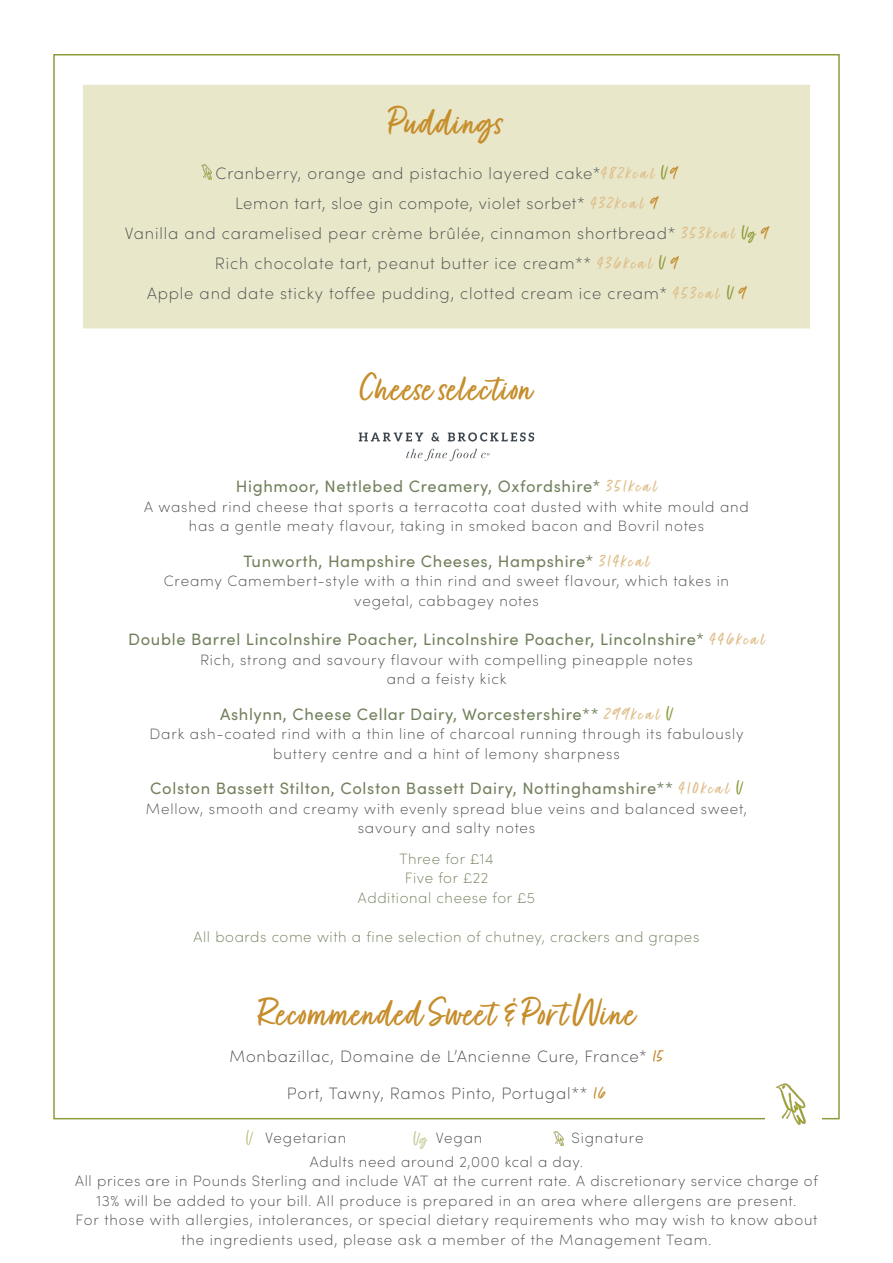
<style>
.page{position:relative;width:893px;height:1263px;background:#fff}
.page>*{position:absolute;margin:0;border:0;box-sizing:border-box;transform-origin:0 0}
.PCB_HEADING{font:45px "Fave Script Pro";letter-spacing:.025em;color:#c68d2b}
.PCB_ALC_DISH_TITLE{font:200 16.5px/30px "Sofia Pro";letter-spacing:.05em;color:#4b4c4d;text-align:center}
.PCB_ALC_DISH_TITLE-2{font:16.5px "Sofia Pro";letter-spacing:.04em;color:#72815d}
.PCB_ALC_DISH_TITLE-3{font:200 15px/19.5px "Sofia Pro";letter-spacing:.055em;color:#4b4c4d;text-align:center}
.PCB_DISCLAIMER{font:200 15px/19.5px "Sofia Pro";letter-spacing:.05em;color:#4b4c4d;text-align:center}
.PCB_ALC_DISH_TITLE-4{font:200 15px/19.5px "Sofia Pro";letter-spacing:.04em;color:#72815d;text-align:center}
.s1{font-family:"Fave Script Pro";font-weight:400;font-size:21px;color:#dfbe89}
.s2{font-family:"Fave Script Pro";font-weight:400;font-size:21px;color:#909b39}
.s3{font-family:"Fave Script Pro";font-weight:400;font-size:21px;color:#c48b2c}
.s4{font-family:"Fave Script Pro";font-size:21px;color:#dfbe89}
.s5{font-family:"Fave Script Pro";font-size:21px;color:#909b39}
</style>
<div class="page">
<div style="left:83px;top:85px;width:727px;height:243px;background:#e8e7ca"></div>
<img style="left:358px;top:432px;width:177px;height:30px">
<img style="left:775px;top:1083px;width:31px;height:42px">
<svg style="left:246px;top:1130px;width:7px;height:15px"></svg>
<img style="left:553px;top:1131px;width:11px;height:15px">
<img style="left:201px;top:164px;width:11px;height:16px">
<p class="PCB_HEADING" style="left:389px;top:98px;width:116px">Puddings</p>
<p class="PCB_ALC_DISH_TITLE" style="left:125px;top:157px;width:645px">Cranberry, orange and pistachio layered cake*<span class="s1">482kcal</span> <span class="s2">V</span> <span class="s3">9<br></span>Lemon tart, sloe gin compote, violet sorbet* <span class="s1">432kcal</span> <span class="s3">9<br></span>Vanilla and caramelised pear crème brûlée, cinnamon shortbread* <span class="s1">353kcal</span> <span class="s2">Vg</span> <span class="s3">9<br></span>Rich chocolate tart, peanut butter ice cream** <span class="s1">436kcal</span> <span class="s2">V</span> <span class="s3">9<br></span>Apple and date sticky toffee pudding, clotted cream ice cream* <span class="s1">453cal</span> <span class="s2">V</span> <span class="s3">9</span></p>
<p class="PCB_HEADING" style="left:360px;top:363px;width:175px">Cheese selection</p>
<p class="PCB_ALC_DISH_TITLE-2" style="left:236px;top:474px;width:423px">Highmoor, Nettlebed Creamery, Oxfordshire* <span class="s4">351kcal</span></p>
<p class="PCB_ALC_DISH_TITLE-3" style="left:144px;top:496px;width:606px">A washed rind cheese that sports a terracotta coat dusted with white mould and has a gentle meaty flavour, taking in smoked bacon and Bovril notes</p>
<p class="PCB_ALC_DISH_TITLE-2" style="left:243px;top:549px;width:408px">Tunworth, Hampshire Cheeses, Hampshire* <span class="s4">314kcal</span></p>
<p class="PCB_ALC_DISH_TITLE-3" style="left:164px;top:570px;width:567px">Creamy Camembert-style with a thin rind and sweet flavour, which takes in vegetal, cabbagey notes</p>
<p class="PCB_ALC_DISH_TITLE-2" style="left:128px;top:627px;width:638px">Double Barrel Lincolnshire Poacher, Lincolnshire Poacher, Lincolnshire* <span class="s4">446kcal</span></p>
<p class="PCB_ALC_DISH_TITLE-3" style="left:200px;top:649px;width:494px">Rich, strong and savoury flavour with compelling pineapple notes and a feisty kick</p>
<p class="PCB_ALC_DISH_TITLE-2" style="left:220px;top:702px;width:454px">Ashlynn, Cheese Cellar Dairy, Worcestershire** <span class="s4">299kcal</span> <span class="s5">V</span></p>
<p class="PCB_ALC_DISH_TITLE-3" style="left:149px;top:723px;width:595px">Dark ash-coated rind with a thin line of charcoal running through its fabulously buttery centre and a hint of lemony sharpness</p>
<p class="PCB_ALC_DISH_TITLE-2" style="left:150px;top:776px;width:594px">Colston Bassett Stilton, Colston Bassett Dairy, Nottinghamshire** <span class="s4">410kcal</span> <span class="s5">V</span></p>
<p class="PCB_ALC_DISH_TITLE-3" style="left:146px;top:798px;width:603px">Mellow, smooth and creamy with evenly spread blue veins and balanced sweet, savoury and salty notes</p>
<p class="PCB_ALC_DISH_TITLE-4" style="left:358px;top:848px;width:179px">Three for £14<br>Five for £22<br>Additional cheese for £5</p>
<p class="PCB_ALC_DISH_TITLE-4" style="left:194px;top:926px;width:507px">All boards come with a fine selection of chutney, crackers and grapes</p>
<p class="PCB_HEADING" style="left:257px;top:988px;width:380px">Recommended Sweet &amp; Port Wine</p>
<p class="PCB_ALC_DISH_TITLE" style="left:229px;top:1040px;width:436px">Monbazillac, Domaine de L’Ancienne Cure, France* <span class="s3">15</span></p>
<p class="PCB_ALC_DISH_TITLE" style="left:287px;top:1078px;width:321px">Port, Tawny, Ramos Pinto, Portugal** <span class="s3">16</span></p>
<p class="PCB_DISCLAIMER" style="left:265px;top:1127px;width:82px">Vegetarian</p>
<p class="PCB_DISCLAIMER" style="left:414px;top:1127px;width:70px"><span class="s2">Vg</span> Vegan</p>
<p class="PCB_DISCLAIMER" style="left:572px;top:1127px;width:73px">Signature</p>
<p class="PCB_DISCLAIMER" style="left:75px;top:1151px;width:744px">Adults need around 2,000 kcal a day.<br>All prices are in Pounds Sterling and include VAT at the current rate. A discretionary service charge of 13% will be added to your bill. All produce is prepared in an area where allergens are present.<br>For those with allergies, intolerances, or special dietary requirements who may wish to know about the ingredients used, please ask a member of the Management Team.</p>
</div>
